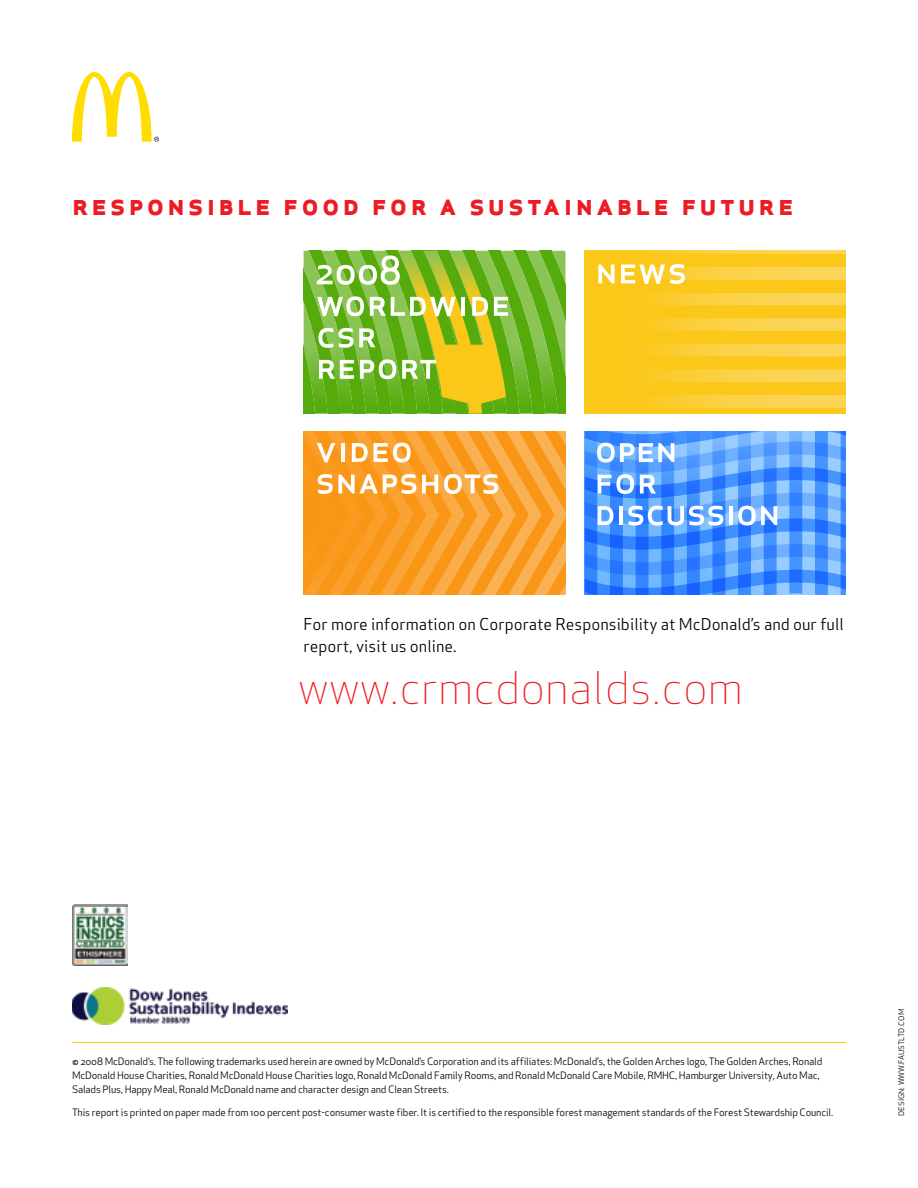
<style>
.page{position:relative;width:918px;height:1188px;background:#fff}
.page>*{position:absolute;margin:0;border:0;box-sizing:border-box;transform-origin:0 0}
.t1{font:44px "Apex Sans Light ST";letter-spacing:.005em;color:#ed1c24}
.t2{font:30px "Apex Sans Bold C";letter-spacing:.11em;color:#ed1c24}
.t3{font:16px/22px "Apex Sans Book ST";color:#000}
.t4{font:10px/14px "Apex Sans Book ST";letter-spacing:-.02em;color:#000}
.t5{font:7.6px "Apex Sans Book ST";color:#000}
</style>
<div class="page">
<svg style="left:72px;top:72px;width:87px;height:70px"></svg>
<svg style="left:304px;top:251px;width:262px;height:163px;background:#8cbe3a"></svg>
<svg style="left:304px;top:431px;width:262px;height:163px;background:#faa334"></svg>
<div style="left:584px;top:251px;width:262px;height:163px;background:linear-gradient(to right,#fbc613,#fbd763)"></div>
<div style="left:584px;top:356px;width:262px;height:13px;background:#fbc719"></div>
<div style="left:584px;top:382px;width:262px;height:13px;background:#fbc719"></div>
<div style="left:584px;top:408px;width:262px;height:6px;background:#fbc719"></div>
<div style="left:584px;top:280px;width:262px;height:13px;background:#fbc719"></div>
<div style="left:584px;top:305px;width:262px;height:13px;background:#fbc719"></div>
<div style="left:584px;top:331px;width:262px;height:13px;background:#fbc719"></div>
<svg style="left:584px;top:254px;width:262px;height:30px"></svg>
<svg style="left:584px;top:431px;width:262px;height:163px;background:#5c9fff"></svg>
<hr style="left:72px;top:1042px;width:774px;height:1px;background:#ffcf01">
<img style="left:72px;top:987px;width:216px;height:38px">
<img style="left:72px;top:905px;width:56px;height:61px">
<h2 class="t2" style="left:72px;top:184px;width:723px">responsible food for a sustainable future</h2>
<h3 class="t3" style="left:304px;top:613px;width:542px">For more information on Corporate Responsibility at McDonald’s and our full report, visit us online.</h3>
<h1 class="t1" style="left:298px;top:659px;width:446px">www.crmcdonalds.com</h1>
<p class="t4" style="left:72px;top:1054px;width:752px">© 2008 McDonald’s. The following trademarks used herein are owned by McDonald’s Corporation and its affiliates: McDonald’s, the Golden Arches logo, The Golden Arches, Ronald<br>McDonald House Charities, Ronald McDonald House Charities logo, Ronald McDonald Family Rooms, and Ronald McDonald Care Mobile, RMHC, Hamburger University, Auto Mac,<br>Salads Plus, Happy Meal, Ronald McDonald name and character design and Clean Streets.</p>
<p class="t4" style="left:72px;top:1105px;width:763px">This report is printed on paper made from 100 percent post-consumer waste fiber. It is certified to the responsible forest management standards of the Forest Stewardship Council.</p>
<p class="t5" style="left:897px;top:1116px;width:107px;rotate:-90deg">Design: www.faustltd.com</p>
</div>
